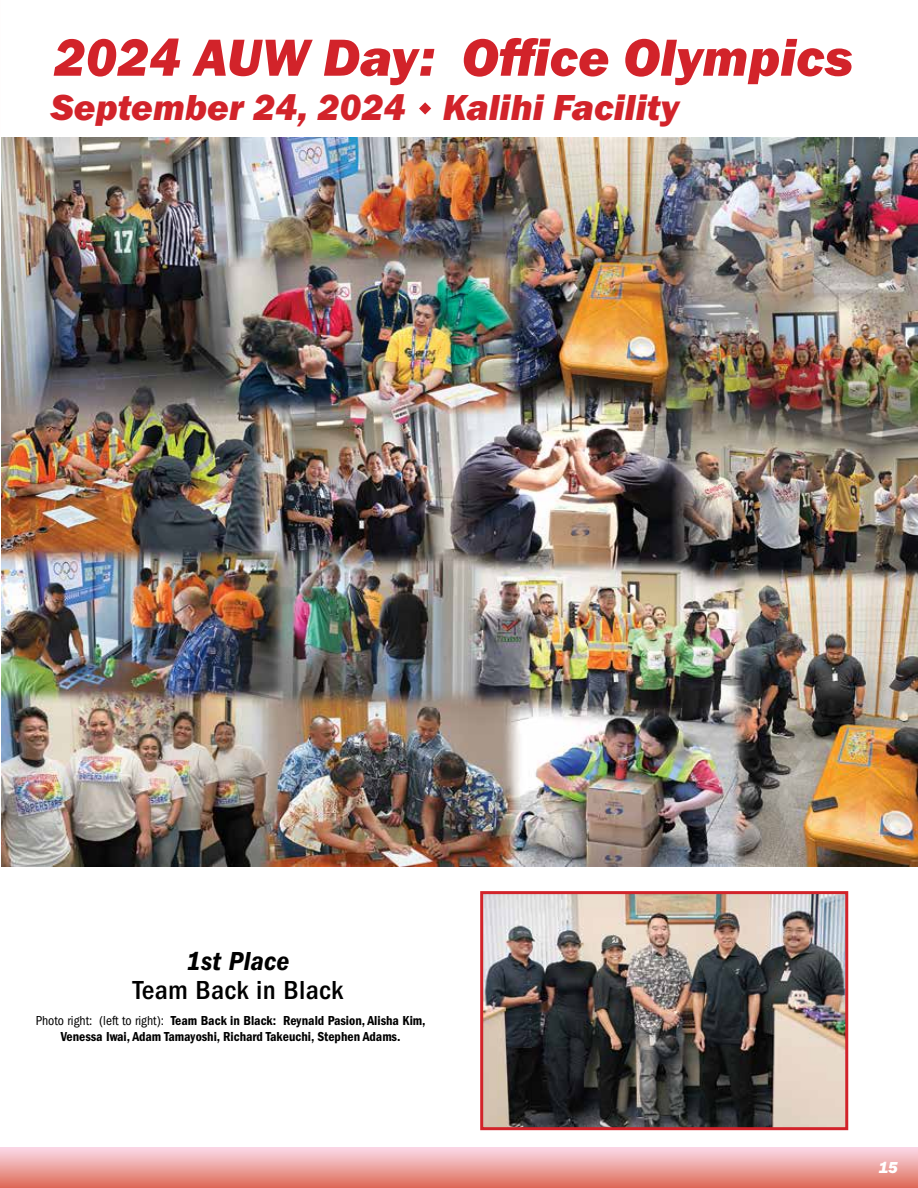
<style>
.page{position:relative;width:918px;height:1188px;background:#fff}
.page>*{position:absolute;margin:0;border:0;box-sizing:border-box;transform-origin:0 0}
.t1{font:54px "Franklin Gothic URW Hea Ita";color:#d2232a}
.t2{font:37.5px "Franklin Gothic URW Hea Ita";color:#d2232a}
.t3{font:500 condensed 27px "Franklin Gothic LT Pro";letter-spacing:.01em;color:#000;scale:1.05 1}
.t4{font:27px "Franklin Gothic LT Pro Cn Dm It";letter-spacing:.01em;color:#000;scale:1.05 1}
.t5{font:16.5px "Franklin Gothic URW Hea Ita";color:#fff}
.t6{font:13.5px/15.8px "Franklin Gothic LT Pro Cn Dm";color:#000;text-align:center}
.s1{font-family:"Franklin Gothic LT Pro";font-stretch:condensed}
</style>
<div class="page">
<img style="left:484px;top:895px;width:360px;height:231px">
<div style="left:480px;top:891px;width:368px;height:239px;border:3px solid #d2232a"></div>
<img style="left:2px;top:137px;width:916px;height:729px">
<svg style="left:419px;top:102px;width:12px;height:13px"></svg>
<div style="left:0;top:1148px;width:918px;height:40px;background:linear-gradient(to bottom,#fadae7,#de6d5a)"></div>
<h1 class="t1" style="left:54px;top:22px;width:801px">2024 AUW Day: Office Olympics</h1>
<h2 class="t2" style="left:51px;top:83px;width:630px">September 24, 2024 Kalihi Facility</h2>
<h3 class="t4" style="left:186px;top:946px;width:100px">1st Place</h3>
<h3 class="t3" style="left:133px;top:974px;width:202px">Team Back in Black</h3>
<p class="t6" style="left:36px;top:1013px;width:392px"><span class="s1">Photo right: (left to right):</span> Team Back in Black: Reynald Pasion, Alisha Kim,<br>Venessa Iwai, Adam Tamayoshi, Richard Takeuchi, Stephen Adams.</p>
<p class="t5" style="left:879px;top:1157px;width:21px">15</p>
</div>
